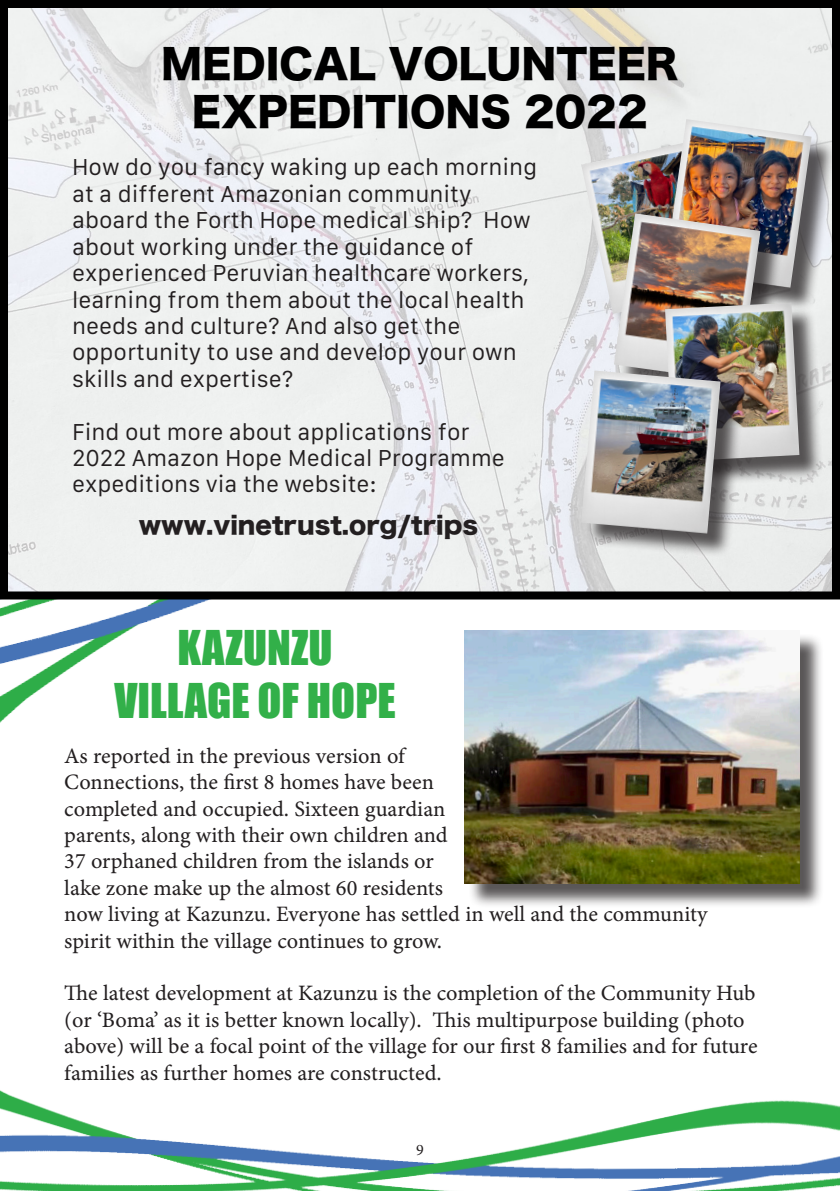
<style>
.page{position:relative;width:840px;height:1191px;background:#fff}
.page>*{position:absolute;margin:0;border:0;box-sizing:border-box;transform-origin:0 0}
.t1{font:44px "Impact";color:#32b049}
.t2{font:40px/48px "Hira Kaku Std N W8";color:#000;text-align:center}
.t3{font:24px "Hira Kaku Std N W8";color:#231f20}
.t4{font:22px/26.4px "Minion Pro Capt";color:#231f20}
.t5{font:22px/26.4px "Galvji";color:#231f20}
.t6{font:16px "Minion Pro";color:#231f20}
</style>
<div class="page">
<img style="left:9px;top:9px;width:821px;height:473px">
<div style="left:0;top:0;width:839px;height:599px;border:8px solid #000"></div>
<img style="left:581px;top:138px;width:83px;height:176px">
<div style="left:668px;top:123px;width:167px;height:189px;background:#231f20;opacity:.75"></div>
<img style="left:664px;top:119px;width:147px;height:169px">
<div style="left:617px;top:217px;width:167px;height:189px;background:#231f20;opacity:.75"></div>
<img style="left:613px;top:213px;width:147px;height:157px">
<div style="left:668px;top:306px;width:155px;height:180px;background:#231f20;opacity:.75"></div>
<img style="left:664px;top:302px;width:135px;height:159px">
<div style="left:584px;top:374px;width:160px;height:184px;background:#231f20;opacity:.75"></div>
<img style="left:581px;top:370px;width:139px;height:112px">
<img style="left:0;top:482px;width:839px;height:709px">
<div style="left:467px;top:633px;width:357px;height:275px;background:#231f20;opacity:.75"></div>
<img style="left:464px;top:630px;width:335px;height:253px">
<p class="t2" style="left:161px;top:41px;width:519px">MEDICAL VOLUNTEER<br>EXPEDITIONS 2022</p>
<p class="t5" style="left:72px;top:155px;width:466px">How do you fancy waking up each morning at a different Amazonian community aboard the Forth Hope medical ship? How about working under the guidance of experienced Peruvian healthcare workers, learning from them about the local health needs and culture? And also get the opportunity to use and develop your own skills and expertise?</p>
<p class="t5" style="left:72px;top:419px;width:434px">Find out more about applications for<br>2022 Amazon Hope Medical Programme expeditions via the website:</p>
<p class="t3" style="left:139px;top:511px;width:340px">www.vinetrust.org/trips</p>
<p class="t1" style="left:177px;top:614px;width:156px">KAZUNZU</p>
<p class="t1" style="left:114px;top:666px;width:283px">VILLAGE OF HOPE</p>
<p class="t4" style="left:64px;top:742px;width:644px">As reported in the previous version of<br>Connections, the first 8 homes have been<br>completed and occupied. Sixteen guardian<br>parents, along with their own children and<br>37 orphaned children from the islands or<br>lake zone make up the almost 60 residents<br>now living at Kazunzu. Everyone has settled in well and the community spirit within the village continues to grow.</p>
<p class="t4" style="left:64px;top:980px;width:694px">The latest development at Kazunzu is the completion of the Community Hub (or ‘Boma’ as it is better known locally). This multipurpose building (photo above) will be a focal point of the village for our first 8 families and for future families as further homes are constructed.</p>
<p class="t6" style="left:416px;top:1139px;width:9px">9</p>
</div>
